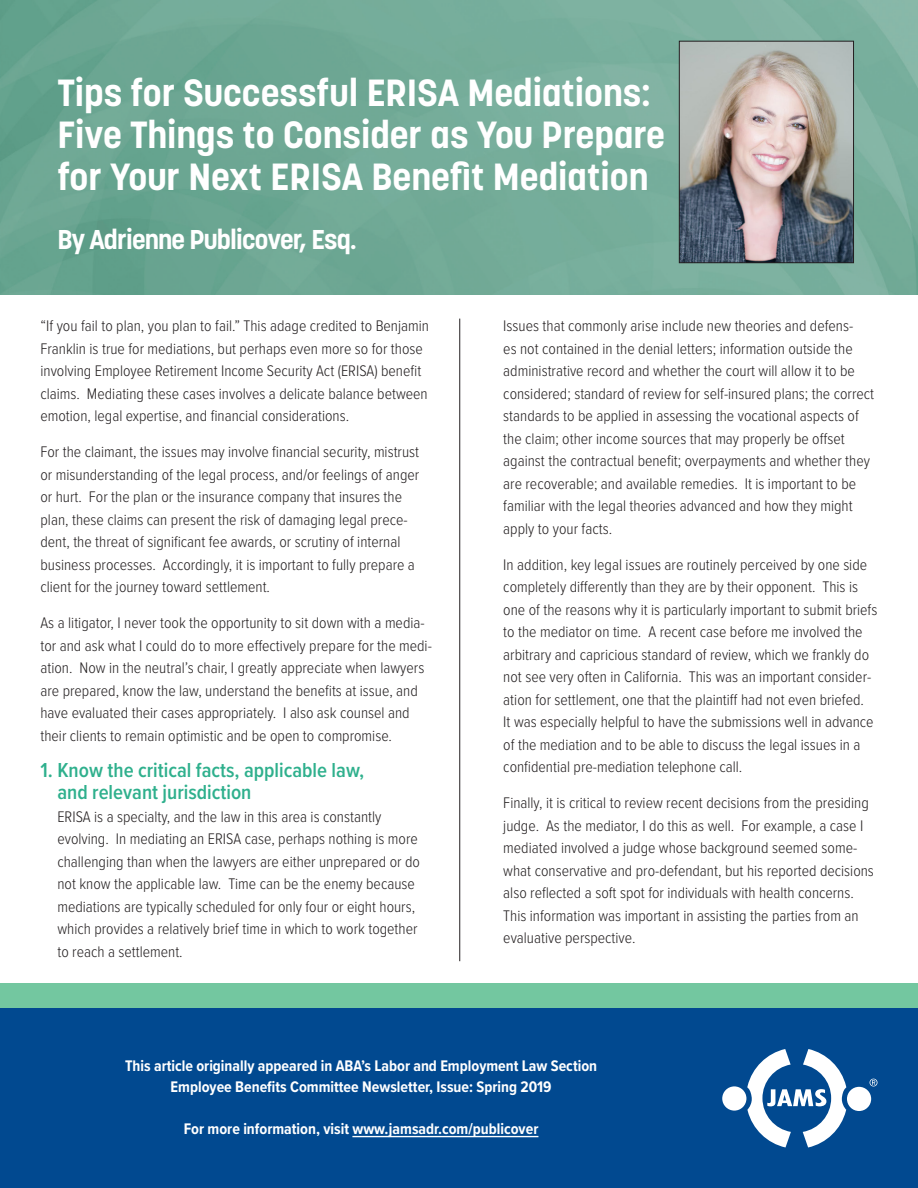
<style>
.page{position:relative;width:918px;height:1188px;background:#fff}
.page>*{position:absolute;margin:0;border:0;box-sizing:border-box;transform-origin:0 0}
.t1{font:700 37.5px/42px "Korolev";color:#fff}
.t2{font:700 27px "Korolev";letter-spacing:-.03em;color:#fff}
.t3{font:600 21px/22.5px "Proxima Nova Cond";color:#2fb08d}
.t4{font:300 15.9px/22.5px "Proxima Nova Cond";color:#231f20}
.t5{font:700 15.9px/21px "Proxima Nova Cond";color:#fff;text-align:center}
</style>
<div class="page">
<img style="left:1px;top:0;width:917px;height:294px">
<div style="left:0;top:984px;width:918px;height:24px;background:#73c7a0"></div>
<div style="left:0;top:1008px;width:918px;height:180px;background:#014990"></div>
<svg style="left:870px;top:1079px;width:8px;height:7px"></svg>
<div style="left:722px;top:1086px;width:24px;height:25px;background:#fff;border-radius:50%"></div>
<svg style="left:747px;top:1049px;width:99px;height:98px"></svg>
<div style="left:847px;top:1087px;width:24px;height:24px;background:#fff;border-radius:50%"></div>
<hr style="left:352px;top:1136px;width:186px;height:1px;background:#fff">
<hr style="left:459px;top:319px;width:1px;height:642px;background:#231f20">
<img style="left:681px;top:43px;width:171px;height:218px">
<div style="left:679px;top:41px;width:175px;height:222px;border:1px solid #231f20"></div>
<p class="t1" style="left:57px;top:72px;width:609px">Tips for Successful ERISA Mediations:<br>Five Things to Consider as You Prepare for Your Next ERISA Benefit Mediation</p>
<p class="t2" style="left:57px;top:222px;width:301px">By Adrienne Publicover, Esq.</p>
<p class="t4" style="left:40px;top:314px;width:390px">“If you fail to plan, you plan to fail.” This adage credited to Benjamin Franklin is true for mediations, but perhaps even more so for those involving Employee Retirement Income Security Act (ERISA) benefit claims. Mediating these cases involves a delicate balance between emotion, legal expertise, and financial considerations.</p>
<p class="t4" style="left:40px;top:440px;width:380px">For the claimant, the issues may involve financial security, mistrust or misunderstanding of the legal process, and/or feelings of anger or hurt. For the plan or the insurance company that insures the plan, these claims can present the risk of damaging legal prece&shy;dent, the threat of significant fee awards, or scrutiny of internal business processes. Accordingly, it is important to fully prepare a client for the journey toward settlement.</p>
<p class="t4" style="left:40px;top:611px;width:393px">As a litigator, I never took the opportunity to sit down with a media&shy;tor and ask what I could do to more effectively prepare for the medi&shy;ation. Now in the neutral’s chair, I greatly appreciate when lawyers are prepared, know the law, understand the benefits at issue, and have evaluated their cases appropriately. I also ask counsel and their clients to remain optimistic and be open to compromise.</p>
<p class="t3" style="left:57px;top:758px;width:308px;text-indent:-17px">1. Know the critical facts, applicable law, and relevant jurisdiction</p>
<p class="t4" style="left:57px;top:804px;width:364px">ERISA is a specialty, and the law in this area is constantly evolving. In mediating an ERISA case, perhaps nothing is more challenging than when the lawyers are either unprepared or do not know the applicable law. Time can be the enemy because mediations are typically scheduled for only four or eight hours, which provides a relatively brief time in which to work together to reach a settlement.</p>
<p class="t4" style="left:503px;top:314px;width:372px">Issues that commonly arise include new theories and defens-<br>es not contained in the denial letters; information outside the administrative record and whether the court will allow it to be considered; standard of review for self-insured plans; the correct standards to be applied in assessing the vocational aspects of the claim; other income sources that may properly be offset against the contractual benefit; overpayments and whether they are recoverable; and available remedies. It is important to be familiar with the legal theories advanced and how they might apply to your facts.</p>
<p class="t4" style="left:503px;top:552px;width:376px">In addition, key legal issues are routinely perceived by one side completely differently than they are by their opponent. This is one of the reasons why it is particularly important to submit briefs to the mediator on time. A recent case before me involved the arbitrary and capricious standard of review, which we frankly do not see very often in California. This was an important consider&shy;ation for settlement, one that the plaintiff had not even briefed.<br>It was especially helpful to have the submissions well in advance of the mediation and to be able to discuss the legal issues in a confidential pre-mediation telephone call.</p>
<p class="t4" style="left:503px;top:791px;width:372px">Finally, it is critical to review recent decisions from the presiding judge. As the mediator, I do this as well. For example, a case I mediated involved a judge whose background seemed some&shy;what conservative and pro-defendant, but his reported decisions also reflected a soft spot for individuals with health concerns.<br>This information was important in assisting the parties from an evaluative perspective.</p>
<p class="t5" style="left:125px;top:1055px;width:474px">This article originally appeared in ABA’s Labor and Employment Law Section<br>Employee Benefits Committee Newsletter, Issue: Spring 2019</p>
<p class="t5" style="left:184px;top:1118px;width:356px">For more information, visit www.jamsadr.com/publicover</p>
</div>
